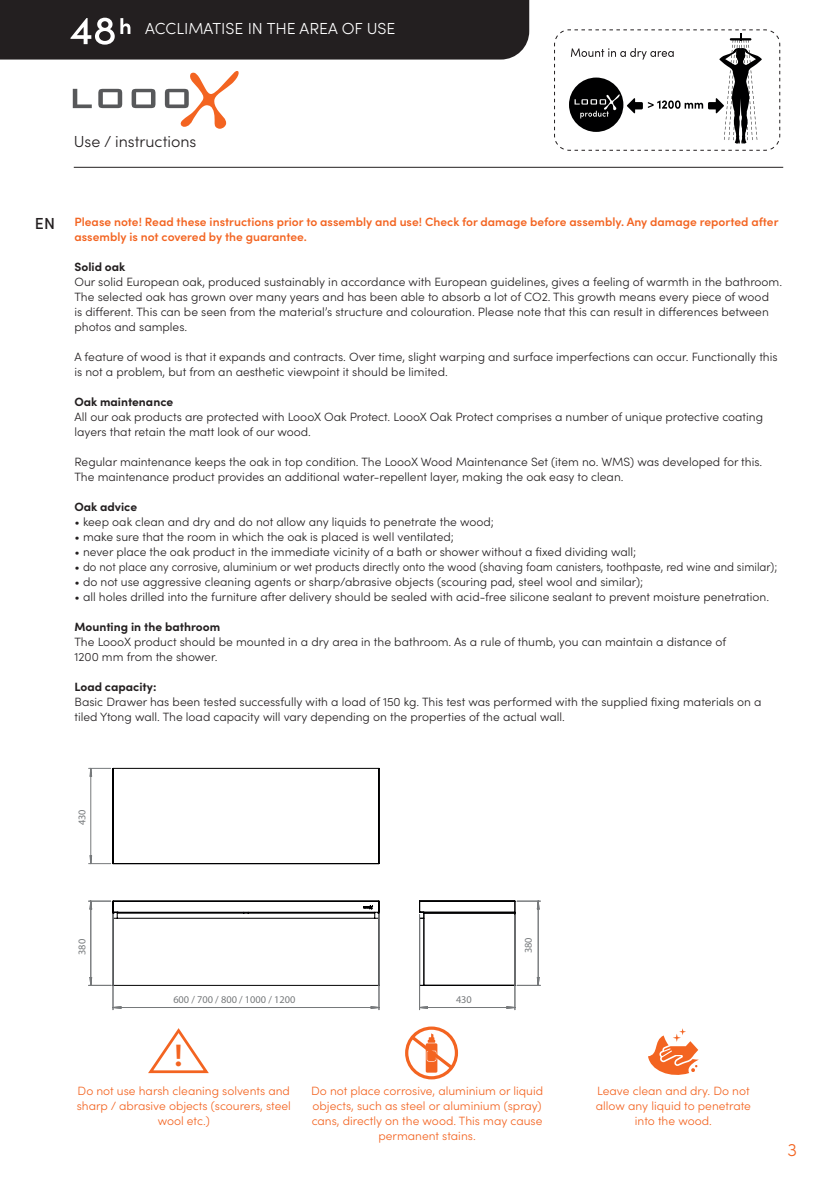
<style>
.page{position:relative;width:840px;height:1191px;background:#fff}
.page>*{position:absolute;margin:0;border:0;box-sizing:border-box;transform-origin:0 0}
.t1{font:700 31px "Sofia Pro";color:#f36421}
.t2{font:300 18px "Sofia Pro";color:#f36421}
.t3{font:300 16px "Sofia Pro";color:#fff}
.t4{font:300 16px "Sofia Pro";color:#231f20}
.t5{font:500 16px "Sofia Pro";color:#231f20}
.t6{font:300 12px/15px "Sofia Pro";color:#231f20}
.t7{font:300 12px/15px "Sofia Pro";color:#f36421;text-align:center}
.t8{font:600 12px/15px "Sofia Pro";color:#f36421}
.t9{font:700 12px "Sofia Pro";color:#231f20}
.t10{font:10.4px "Century Gothic";color:#76797b}
</style>
<div class="page">
<hr style="left:74px;top:167px;width:708px;height:1px;background:#231f20">
<svg style="left:148px;top:1028px;width:61px;height:46px"></svg>
<div style="left:405px;top:1026px;width:53px;height:53px;border:3px solid #f36421;border-radius:50%"></div>
<svg style="left:408px;top:1033px;width:49px;height:39px"></svg>
<svg style="left:648px;top:1028px;width:50px;height:47px"></svg>
<svg style="left:73px;top:89px;width:19px;height:19px"></svg>
<svg style="left:98px;top:89px;width:24px;height:19px"></svg>
<svg style="left:131px;top:89px;width:24px;height:19px"></svg>
<svg style="left:165px;top:71px;width:74px;height:58px"></svg>
<hr style="left:113px;top:768px;width:266px;height:1px;background:#000001">
<hr style="left:378px;top:768px;width:1px;height:95px;background:#000001">
<hr style="left:113px;top:863px;width:266px;height:1px;background:#000001">
<svg style="left:88px;top:768px;width:26px;height:96px"></svg>
<svg style="left:88px;top:900px;width:452px;height:110px"></svg>
<svg style="left:554px;top:29px;width:226px;height:122px"></svg>
<div style="left:0;top:0;width:529px;height:60px;background:#231f20"></div>
<p class="t3" style="left:145px;top:17px;width:252px">ACCLIMATISE IN THE AREA OF USE</p>
<p class="t4" style="left:74px;top:129px;width:124px">Use / instructions</p>
<p class="t5" style="left:35px;top:211px;width:22px">EN</p>
<p class="t8" style="left:74px;top:213px;width:705px">Please note! Read these instructions prior to assembly and use! Check for damage before assembly. Any damage reported after assembly is not covered by the guarantee.</p>
<p class="t9" style="left:74px;top:257px;width:52px">Solid oak</p>
<p class="t6" style="left:74px;top:273px;width:708px">Our solid European oak, produced sustainably in accordance with European guidelines, gives a feeling of warmth in the bathroom.<br>The selected oak has grown over many years and has been able to absorb a lot of CO2. This growth means every piece of wood<br>is different. This can be seen from the material’s structure and colouration. Please note that this can result in differences between photos and samples.</p>
<p class="t6" style="left:74px;top:348px;width:704px">A feature of wood is that it expands and contracts. Over time, slight warping and surface imperfections can occur. Functionally this is not a problem, but from an aesthetic viewpoint it should be limited.</p>
<p class="t9" style="left:74px;top:392px;width:100px">Oak maintenance</p>
<p class="t6" style="left:74px;top:408px;width:689px">All our oak products are protected with LoooX Oak Protect. LoooX Oak Protect comprises a number of unique protective coating layers that retain the matt look of our wood.</p>
<p class="t6" style="left:74px;top:453px;width:689px">Regular maintenance keeps the oak in top condition. The LoooX Wood Maintenance Set (item no. WMS) was developed for this.<br>The maintenance product provides an additional water-repellent layer, making the oak easy to clean.</p>
<p class="t9" style="left:74px;top:497px;width:64px">Oak advice</p>
<p class="t6" style="left:74px;top:513px;width:421px">• keep oak clean and dry and do not allow any liquids to penetrate the wood;</p>
<p class="t6" style="left:74px;top:528px;width:381px">• make sure that the room in which the oak is placed is well ventilated;</p>
<p class="t6" style="left:74px;top:543px;width:563px">• never place the oak product in the immediate vicinity of a bath or shower without a fixed dividing wall;</p>
<p class="t6" style="left:74px;top:558px;width:703px">• do not place any corrosive, aluminium or wet products directly onto the wood (shaving foam canisters, toothpaste, red wine and similar);</p>
<p class="t6" style="left:74px;top:573px;width:570px">• do not use aggressive cleaning agents or sharp/abrasive objects (scouring pad, steel wool and similar);</p>
<p class="t6" style="left:74px;top:588px;width:695px">• all holes drilled into the furniture after delivery should be sealed with acid-free silicone sealant to prevent moisture penetration.</p>
<p class="t9" style="left:74px;top:617px;width:147px">Mounting in the bathroom</p>
<p class="t6" style="left:74px;top:633px;width:652px">The LoooX product should be mounted in a dry area in the bathroom. As a rule of thumb, you can maintain a distance of<br>1200 mm from the shower.</p>
<p class="t9" style="left:74px;top:677px;width:83px">Load capacity:</p>
<p class="t6" style="left:74px;top:693px;width:688px">Basic Drawer has been tested successfully with a load of 150 kg. This test was performed with the supplied fixing materials on a tiled Ytong wall. The load capacity will vary depending on the properties of the actual wall.</p>
<p class="t10" style="left:76px;top:825px;width:17px;rotate:-90deg">430</p>
<p class="t10" style="left:76px;top:954px;width:17px;rotate:-90deg">380</p>
<p class="t10" style="left:173px;top:993px;width:123px">600 / 700 / 800 / 1000 / 1200</p>
<p class="t1" style="left:174px;top:1030px;width:10px">!</p>
<p class="t10" style="left:455px;top:993px;width:17px">430</p>
<p class="t10" style="left:521px;top:953px;width:17px;rotate:-90deg">380</p>
<p class="t7" style="left:77px;top:1082px;width:215px">Do not use harsh cleaning solvents and sharp / abrasive objects (scourers, steel wool etc.)</p>
<p class="t7" style="left:595px;top:1082px;width:156px">Leave clean and dry. Do not allow any liquid to penetrate into the wood.</p>
<p class="t7" style="left:311px;top:1082px;width:233px">Do not place corrosive, aluminium or liquid objects, such as steel or aluminium (spray) cans, directly on the wood. This may cause permanent stains.</p>
<h2 class="t2" style="left:787px;top:1136px;width:11px">3</h2>
</div>
